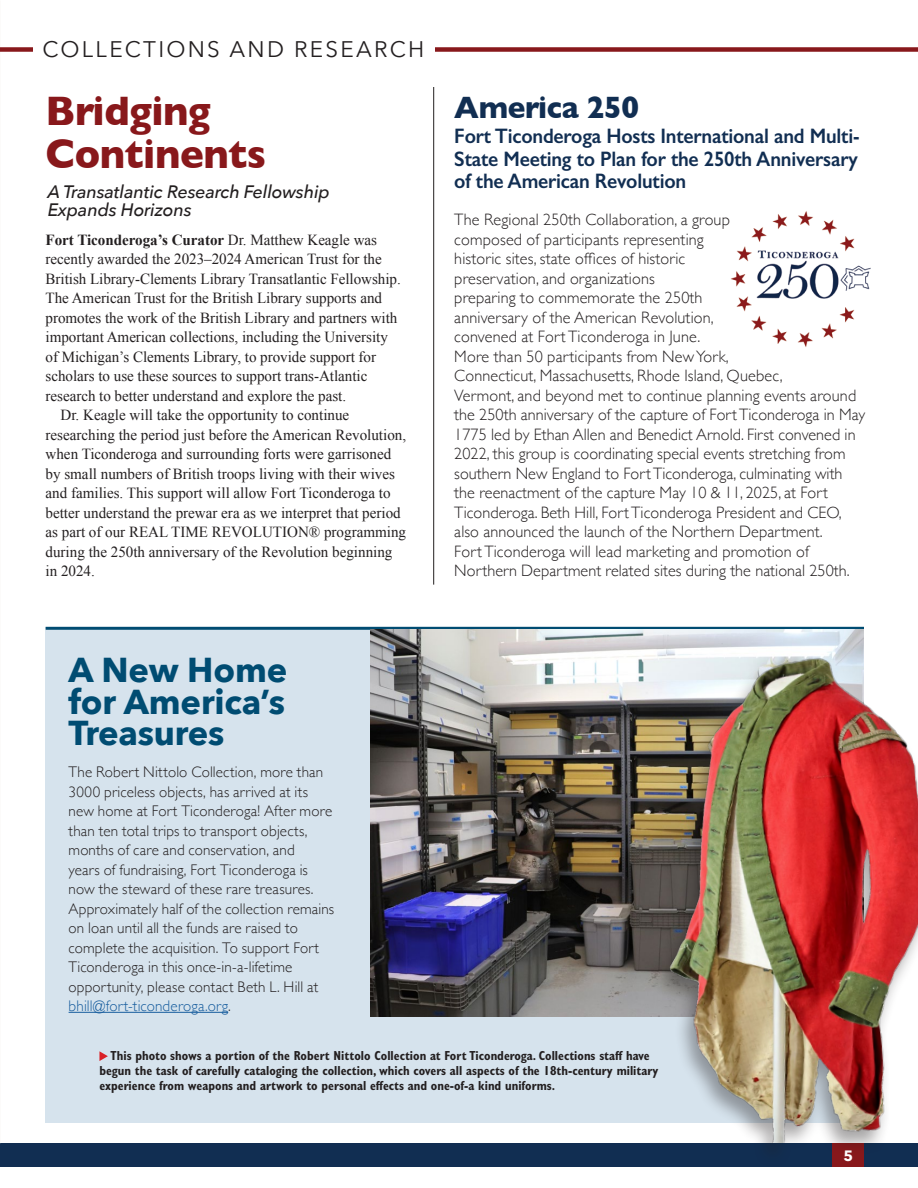
<style>
.page{position:relative;width:918px;height:1188px;background:#fff}
.page>*{position:absolute;margin:0;border:0;box-sizing:border-box;transform-origin:0 0}
.Headline{font:700 42px/43.5px "Gill Sans";letter-spacing:-.01em;color:#88181b;scale:.95 1}
.t1{font:700 34.5px/31.5px "Avenir Next";letter-spacing:-.005em;color:#004c72;text-align:justify}
.Headline-2{font:700 31.5px "Gill Sans";letter-spacing:-.01em;color:#112e52;scale:.94 1}
.t2{font:22.5px "Avenir Next";letter-spacing:.1em;color:#231f20}
.Headline-3{font:600 21px/22.5px "Gill Sans";letter-spacing:-.01em;color:#112e52;text-align:justify;scale:.94 1}
.Deck{font:italic 500 18px/18px "Avenir Next";letter-spacing:-.01em;color:#231f20}
.Body_Sans{font:300 16.5px/19.5px "Gill Sans";letter-spacing:.01em;color:#231f20}
.Body_Text{font:15.3px/19.5px "Times New Roman";color:#231f20}
.Body_Sans-2{font:300 15.3px/19.5px "Gill Sans";letter-spacing:.01em;color:#231f20}
.t3{font:700 15px "Avenir Next";color:#fff}
.t4{font:700 condensed 13.2px/15px "Gill Sans";color:#231f20;scale:.95 1}
.s1{font-weight:700}
.s2{color:#175d9e}
</style>
<div class="page">
<div style="left:0;top:1143px;width:918px;height:24px;background:#112e52"></div>
<div style="left:0;top:47px;width:918px;height:5px;background:#88181b"></div>
<div style="left:46px;top:630px;width:817px;height:493px;background:#d6e3ed"></div>
<hr style="left:69px;top:1012px;width:159px;height:1px;background:#175d9e">
<hr style="left:46px;top:627px;width:818px;height:3px;background:#004c72">
<div style="left:33px;top:34px;width:402px;height:24px;background:#fff"></div>
<img style="left:370px;top:630px;width:493px;height:387px">
<img style="left:731px;top:211px;width:140px;height:136px">
<svg style="left:99px;top:1051px;width:9px;height:10px"></svg>
<hr style="left:433px;top:87px;width:1px;height:498px;background:#231f20">
<div style="left:650px;top:656px;width:268px;height:511px;background:#231f20;opacity:.4"></div>
<img style="left:614px;top:645px;width:304px;height:498px">
<p class="t2" style="left:42px;top:30px;width:384px">COLLECTIONS AND RESEARCH</p>
<p class="Headline" style="left:46px;top:88px;width:234px">Bridging<br>Continents</p>
<p class="Deck" style="left:48px;top:182px;width:284px">A Transatlantic Research Fellowship<br>Expands Horizons</p>
<p class="Body_Text" style="left:46px;top:229px;width:357px"><span class="s1">Fort Ticonderoga’s Curator</span> Dr. Matthew Keagle was recently awarded the 2023–2024 American Trust for the British Library-Clements Library Transatlantic Fellowship.<br>The American Trust for the British Library supports and promotes the work of the British Library and partners with important American collections, including the University of Michigan’s Clements Library, to provide support for scholars to use these sources to support trans-Atlantic research to better understand and explore the past.</p>
<p class="Body_Text" style="left:46px;top:405px;width:362px;text-indent:15px">Dr. Keagle will take the opportunity to continue researching the period just before the American Revolution, when Ticonderoga and surrounding forts were garrisoned by small numbers of British troops living with their wives and families. This support will allow Fort Ticonderoga to better understand the prewar era as we interpret that period as part of our REAL TIME REVOLUTION® programming during the 250th anniversary of the Revolution beginning in 2024.</p>
<p class="t1" style="left:69px;top:654px;width:220px">A New Home for America’s Treasures</p>
<p class="Body_Sans-2" style="left:69px;top:762px;width:267px">The Robert Nittolo Collection, more than 3000 priceless objects, has arrived at its new home at Fort Ticonderoga! After more than ten total trips to transport objects, months of care and conservation, and<br>years of fundraising, Fort Ticonderoga is now the steward of these rare treasures.<br>Approximately half of the collection remains on loan until all the funds are raised to complete the acquisition. To support Fort Ticonderoga in this once-in-a-lifetime opportunity, please contact Beth L. Hill at <span class="s2">bhill@fort-ticonderoga.org</span>.</p>
<p class="Headline-2" style="left:454px;top:82px;width:198px">America 250</p>
<p class="Headline-3" style="left:454px;top:125px;width:433px">Fort Ticonderoga Hosts International and Multi-State Meeting to Plan for the 250th Anniversary of the American Revolution</p>
<p class="Body_Sans" style="left:454px;top:209px;width:413px">The Regional 250th Collaboration, a group<br>composed of participants representing<br>historic sites, state offices of historic<br>preservation, and organizations<br>preparing to commemorate the 250th<br>anniversary of the American Revolution,<br>convened at Fort Ticonderoga in June.<br>More than 50 participants from New York,<br>Connecticut, Massachusetts, Rhode Island, Quebec,<br>Vermont, and beyond met to continue planning events around the 250th anniversary of the capture of Fort Ticonderoga in May 1775 led by Ethan Allen and Benedict Arnold. First convened in 2022, this group is coordinating special events stretching from southern New England to Fort Ticonderoga, culminating with the reenactment of the capture May 10 &amp; 11, 2025, at Fort Ticonderoga. Beth Hill, Fort Ticonderoga President and CEO, also announced the launch of the Northern Department.<br>Fort Ticonderoga will lead marketing and promotion of Northern Department related sites during the national 250th.</p>
<p class="t4" style="left:99px;top:1048px;width:590px;text-indent:11px">This photo shows a portion of the Robert Nittolo Collection at Fort Ticonderoga. Collections staff have begun the task of carefully cataloging the collection, which covers all aspects of the 18th-century military experience from weapons and artwork to personal effects and one-of-a kind uniforms.</p>
<p class="t3" style="left:843px;top:1143px;width:11px">5</p>
</div>
